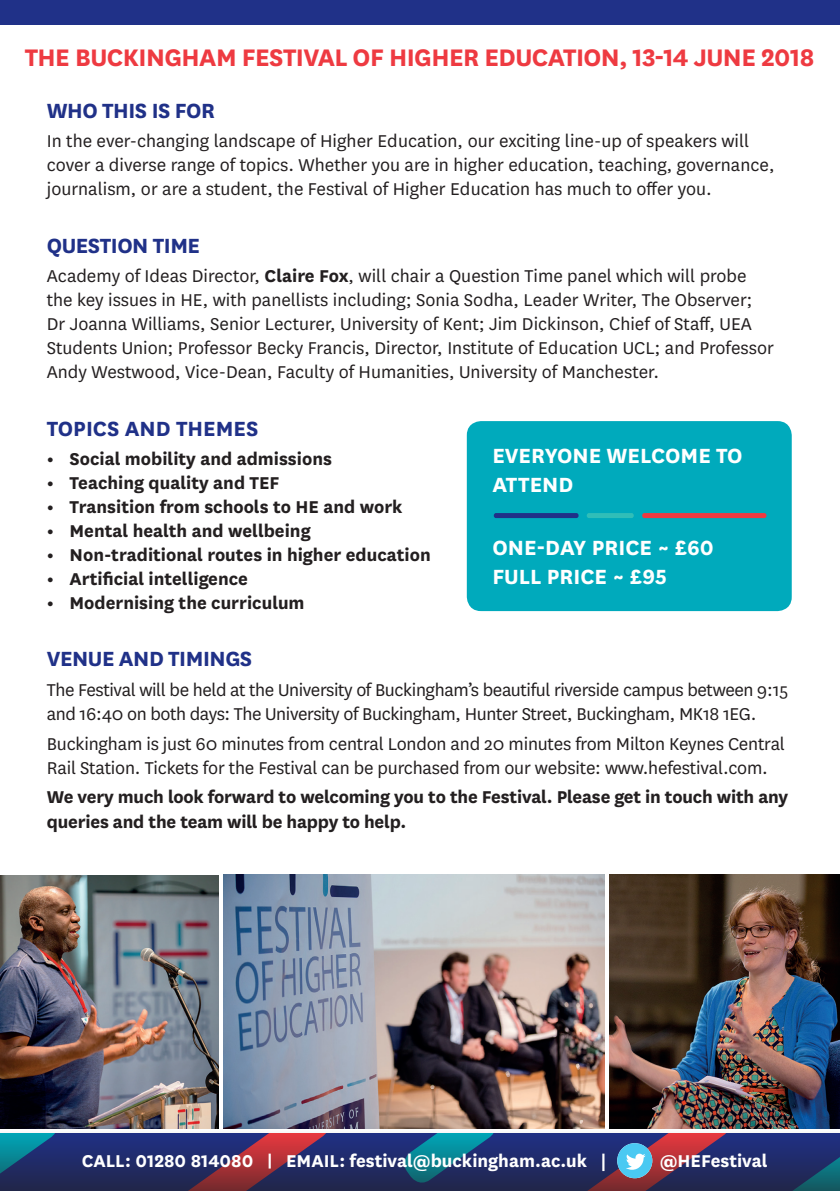
<style>
.page{position:relative;width:840px;height:1191px;background:#fff}
.page>*{position:absolute;margin:0;border:0;box-sizing:border-box;transform-origin:0 0}
.t1{font:700 28px "National";letter-spacing:-.02em;color:#ee3a41}
.t2{font:700 24px/28.8px "National";color:#fff}
.t3{font:700 24px "National";letter-spacing:-.02em;color:#203188}
.t4{font:700 24px "National";color:#203188}
.t5{font:20px/24px "National";color:#231f20}
.t6{font:700 20px/24px "National";color:#231f20}
.t7{font:20px/24px "National";letter-spacing:-.02em;color:#231f20}
.t8{font:700 20px "National";color:#fff}
.s1{font-weight:700}
</style>
<div class="page">
<div style="left:0;top:0;width:839px;height:24px;background:#203188"></div>
<div style="left:466px;top:421px;width:325px;height:190px;background:#00aabc;border-radius:14px"></div>
<div style="left:493px;top:513px;width:85px;height:5px;background:#203188;border-radius:2px"></div>
<div style="left:586px;top:513px;width:47px;height:5px;background:#30beb8;border-radius:2px"></div>
<div style="left:641px;top:513px;width:125px;height:5px;background:#ee3a41;border-radius:2px"></div>
<svg style="left:0;top:1128px;width:839px;height:63px;background:#3c3e6d"></svg>
<svg style="left:399px;top:1099px;width:336px;height:92px;background:#444c75"></svg>
<img style="left:223px;top:874px;width:380px;height:254px">
<img style="left:0;top:875px;width:218px;height:253px">
<img style="left:609px;top:874px;width:230px;height:254px">
<h1 class="t1" style="left:25px;top:38px;width:790px">THE BUCKINGHAM FESTIVAL OF HIGHER EDUCATION, 13-14 JUNE 2018</h1>
<p class="t3" style="left:47px;top:93px;width:170px">WHO THIS IS FOR</p>
<p class="t5" style="left:47px;top:128px;width:728px">In the ever-changing landscape of Higher Education, our exciting line-up of speakers will cover a diverse range of topics. Whether you are in higher education, teaching, governance, journalism, or are a student, the Festival of Higher Education has much to offer you.</p>
<p class="t3" style="left:47px;top:228px;width:155px">QUESTION TIME</p>
<p class="t5" style="left:47px;top:263px;width:728px">Academy of Ideas Director, <span class="s1">Claire Fox</span>, will chair a Question Time panel which will probe the key issues in HE, with panellists including; Sonia Sodha, Leader Writer, The Observer; Dr Joanna Williams, Senior Lecturer, University of Kent; Jim Dickinson, Chief of Staff, UEA Students Union; Professor Becky Francis, Director, Institute of Education UCL; and Professor Andy Westwood, Vice-Dean, Faculty of Humanities, University of Manchester.</p>
<p class="t4" style="left:47px;top:411px;width:213px">TOPICS AND THEMES</p>
<p class="t6" style="left:47px;top:445px;width:286px">• Social mobility and admissions</p>
<p class="t6" style="left:47px;top:469px;width:234px">• Teaching quality and TEF</p>
<p class="t6" style="left:47px;top:493px;width:357px">• Transition from schools to HE and work</p>
<p class="t6" style="left:47px;top:517px;width:265px">• Mental health and wellbeing</p>
<p class="t6" style="left:47px;top:541px;width:385px">• Non-traditional routes in higher education</p>
<p class="t6" style="left:47px;top:565px;width:202px">• Artificial intelligence</p>
<p class="t6" style="left:47px;top:589px;width:259px">• Modernising the curriculum</p>
<p class="t3" style="left:47px;top:642px;width:207px">VENUE AND TIMINGS</p>
<p class="t7" style="left:47px;top:677px;width:742px">The Festival will be held at the University of Buckingham’s beautiful riverside campus between 9:15 and 16:40 on both days: The University of Buckingham, Hunter Street, Buckingham, MK18 1EG.</p>
<p class="t5" style="left:47px;top:731px;width:739px">Buckingham is just 60 minutes from central London and 20 minutes from Milton Keynes Central<br>Rail Station. Tickets for the Festival can be purchased from our website: www.hefestival.com.</p>
<p class="t6" style="left:47px;top:784px;width:742px">We very much look forward to welcoming you to the Festival. Please get in touch with any queries and the team will be happy to help.</p>
<p class="t2" style="left:492px;top:440px;width:252px">EVERYONE WELCOME TO<br>ATTEND</p>
<p class="t2" style="left:492px;top:531px;width:223px">ONE-DAY PRICE ~ £60<br>FULL PRICE ~ £95</p>
<p class="t8" style="left:82px;top:1146px;width:526px">CALL: 01280 814080 | EMAIL: festival@buckingham.ac.uk |</p>
<p class="t8" style="left:659px;top:1146px;width:109px">@HEFestival</p>
</div>
